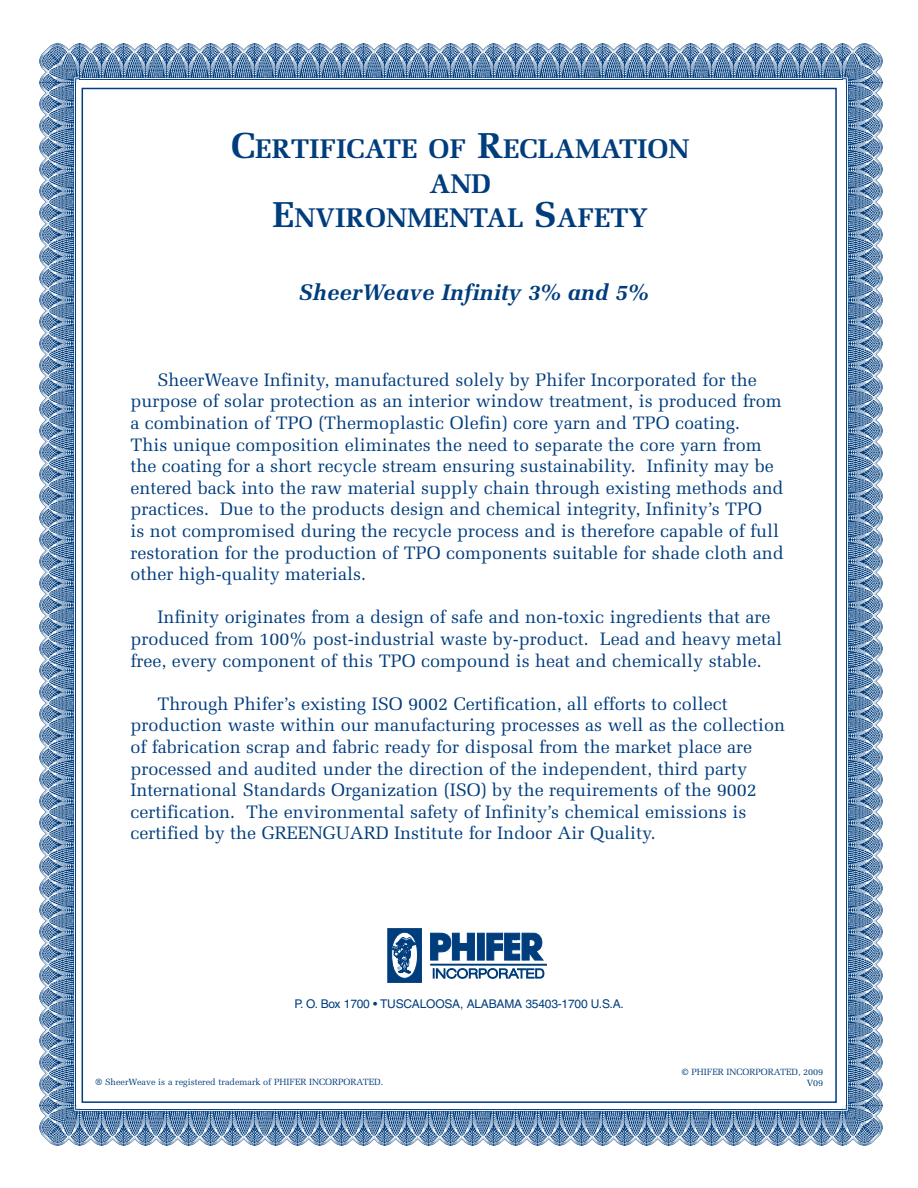
<style>
.page{position:relative;width:918px;height:1188px;background:#fff}
.page>*{position:absolute;margin:0;border:0;box-sizing:border-box;transform-origin:0 0}
.t1{font:700 27px/34.5px "Melior";color:#003d7d;text-align:center}
.t2{font:italic 700 22.5px "Melior";color:#003d7d}
.t3{font:18px/21.6px "Melior";color:#003d7d}
.t4{font:12px "Helvetica";letter-spacing:-.015em;color:#003d7d}
.t5{font:9px/10.8px "Melior";color:#003d7d;text-align:right}
.s1{font-size:36px}
</style>
<div class="page">
<img style="left:40px;top:43px;width:40px;height:40px">
<img style="left:80px;top:43px;width:763px;height:36px">
<img style="left:843px;top:43px;width:40px;height:40px">
<img style="left:847px;top:83px;width:36px;height:1023px">
<img style="left:843px;top:1106px;width:40px;height:39px">
<img style="left:80px;top:1109px;width:763px;height:36px">
<img style="left:40px;top:1106px;width:40px;height:39px">
<img style="left:40px;top:83px;width:36px;height:1023px">
<hr style="left:430px;top:964px;width:117px;height:2px;background:#003d7d">
<svg style="left:430px;top:933px;width:114px;height:185px"></svg>
<svg style="left:388px;top:928px;width:34px;height:55px"></svg>
<h1 class="t1" style="left:231px;top:134px;width:460px"><span class="s1">C</span>ERTIFICATE OF <span class="s1">R</span>ECLAMATION<br>AND<br><span class="s1">E</span>NVIRONMENTAL <span class="s1">S</span>AFETY</h1>
<p class="t2" style="left:298px;top:283px;width:351px">SheerWeave Infinity 3% and 5%</p>
<p class="t3" style="left:130px;top:370px;width:655px;text-indent:27px">SheerWeave Infinity, manufactured solely by Phifer Incorporated for the purpose of solar protection as an interior window treatment, is produced from a combination of TPO (Thermoplastic Olefin) core yarn and TPO coating.<br>This unique composition eliminates the need to separate the core yarn from the coating for a short recycle stream ensuring sustainability. Infinity may be entered back into the raw material supply chain through existing methods and practices. Due to the products design and chemical integrity, Infinity’s TPO<br>is not compromised during the recycle process and is therefore capable of full restoration for the production of TPO components suitable for shade cloth and other high-quality materials.</p>
<p class="t3" style="left:130px;top:608px;width:653px;text-indent:27px">Infinity originates from a design of safe and non-toxic ingredients that are produced from 100% post-industrial waste by-product. Lead and heavy metal free, every component of this TPO compound is heat and chemically stable.</p>
<p class="t3" style="left:130px;top:694px;width:656px;text-indent:27px">Through Phifer’s existing ISO 9002 Certification, all efforts to collect production waste within our manufacturing processes as well as the collection of fabrication scrap and fabric ready for disposal from the market place are processed and audited under the direction of the independent, third party International Standards Organization (ISO) by the requirements of the 9002 certification. The environmental safety of Infinity’s chemical emissions is certified by the GREENGUARD Institute for Indoor Air Quality.</p>
<p class="t4" style="left:295px;top:1000px;width:331px">P. O. Box 1700 • TUSCALOOSA, ALABAMA 35403-1700 U.S.A.</p>
<p class="t5" style="left:96px;top:1078px;width:289px">® SheerWeave is a registered trademark of PHIFER INCORPORATED.</p>
<p class="t5" style="left:682px;top:1067px;width:143px">© PHIFER INCORPORATED, 2009<br>V09</p>
</div>
